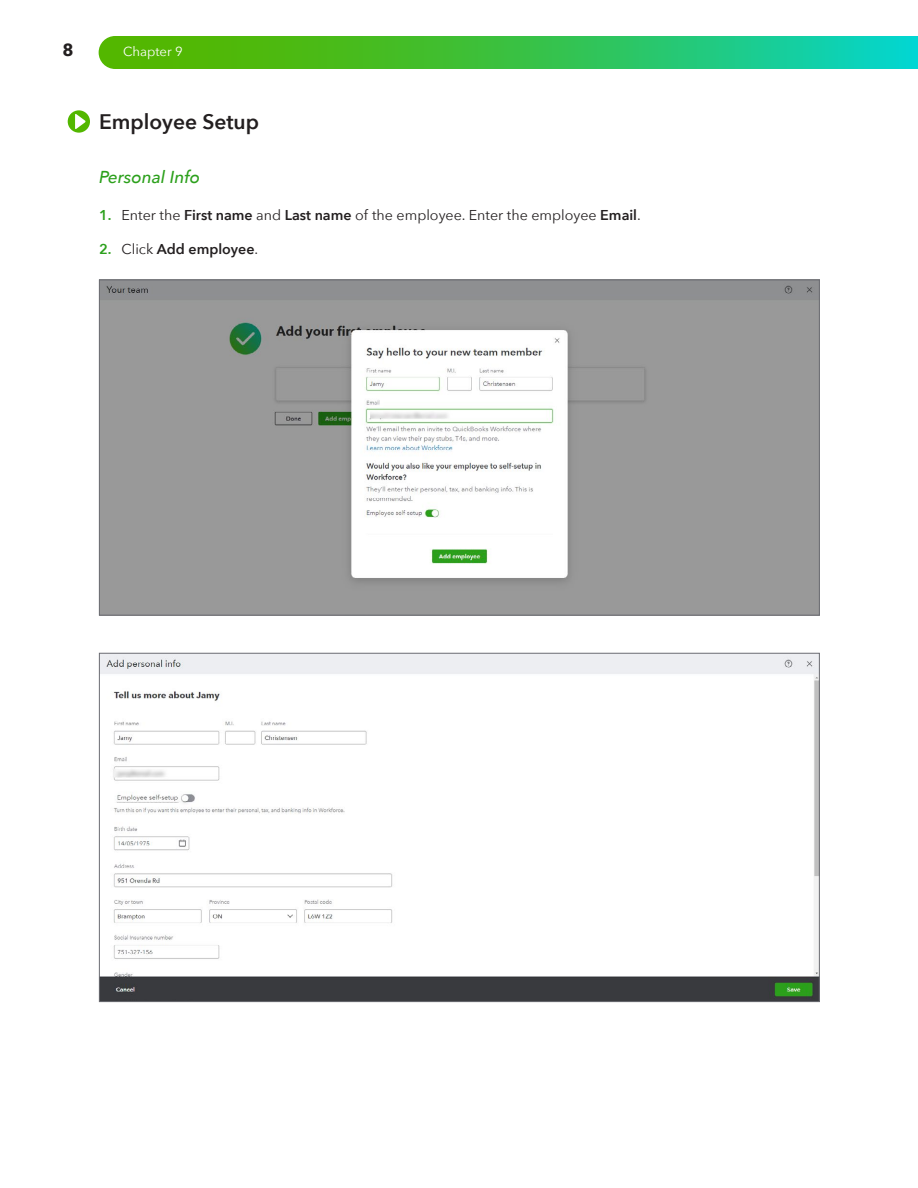
<style>
.page{position:relative;width:918px;height:1188px;background:#fff}
.page>*{position:absolute;margin:0;border:0;box-sizing:border-box;transform-origin:0 0}
.t1{font:600 21px "Avenir Next";color:#231f20}
.t2{font:italic 500 17.25px "Avenir Next";color:#2ca01c}
.t3{font:700 17.25px "Avenir Next";color:#231f20}
.t4{font:14.25px "Avenir Next";color:#231f20}
.t5{font:600 14.25px "Avenir Next";color:#231f20}
.t6{font:13.2px "Avenir Next";color:#fff}
.s1{font-weight:600;color:#2ca01c}
.s2{font-weight:600}
.s3{color:#2ca01c}
.s4{font-weight:400}
</style>
<div class="page">
<svg style="left:99px;top:36px;width:819px;height:33px;background:#35c24f"></svg>
<img style="left:101px;top:282px;width:717px;height:332px">
<img style="left:101px;top:655px;width:717px;height:345px">
<svg style="left:68px;top:110px;width:22px;height:23px"></svg>
<p class="t3" style="left:62px;top:35px;width:13px">8</p>
<p class="t6" style="left:123px;top:41px;width:61px">Chapter 9</p>
<h2 class="t1" style="left:99px;top:104px;width:162px">Employee Setup</h2>
<h3 class="t2" style="left:99px;top:162px;width:103px">Personal Info</h3>
<p class="t4" style="left:99px;top:203px;width:543px"><span class="s1">1.</span> Enter the <span class="s2">First name</span> and <span class="s2">Last name</span> of the employee. Enter the employee <span class="s2">Email</span>.</p>
<p class="t5" style="left:99px;top:236px;width:161px"><span class="s3">2.</span> <span class="s4">Click</span> Add employee<span class="s4">.</span></p>
</div>
